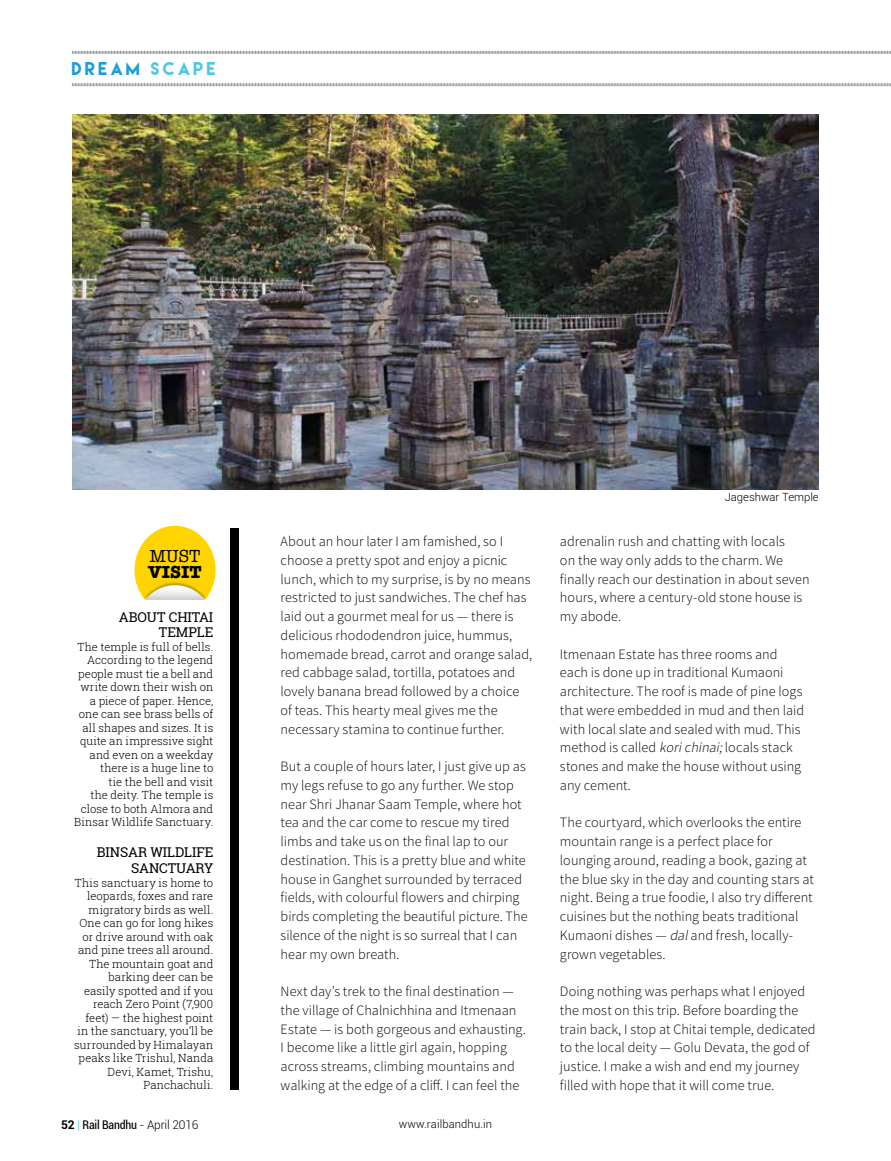
<style>
.page{position:relative;width:891px;height:1161px;background:#fff}
.page>*{position:absolute;margin:0;border:0;box-sizing:border-box;transform-origin:0 0}
.t1{font:700 18px "American Typewriter";color:#000}
.t2{font:18px "American Typewriter";color:#000}
.t3{font:16.5px "Lemon Milk";letter-spacing:.2em;color:#1a9fda}
.t4{font:300 14.25px/18.8px "Source Sans Pro";letter-spacing:.005em;color:#000}
.t5{font:13.5px/15px "Roboto Slab";letter-spacing:-.005em;color:#000;text-align:right}
.t6{font:condensed 12px "Roboto";letter-spacing:-.015em;color:#000}
.t7{font:300 11.25px/13.5px "Roboto Slab";letter-spacing:.01em;color:#000;text-align:right}
.t8{font:300 11.25px "Roboto";color:#000}
.s1{color:#50c7e0}
.s2{font-weight:700;font-stretch:normal}
.s3{font-weight:300;font-stretch:normal;color:#50c7e0}
.s4{font-weight:300;font-stretch:normal}
.s5{font-style:italic}
</style>
<div class="page">
<img style="left:72px;top:115px;width:747px;height:375px">
<div style="left:230px;top:528px;width:8px;height:562px;background:#000"></div>
<svg style="left:135px;top:526px;width:81px;height:74px"></svg>
<svg style="left:72px;top:83px;width:818px;height:4px;background:#c8c9ca"></svg>
<svg style="left:72px;top:51px;width:818px;height:3px;background:#b8b9bb"></svg>
<p class="t3" style="left:72px;top:60px;width:146px">DREAM <span class="s1">SCAPE</span></p>
<p class="t2" style="left:149px;top:542px;width:53px">MUST</p>
<p class="t1" style="left:148px;top:556px;width:55px">visit</p>
<p class="t5" style="left:119px;top:610px;width:96px">ABOUT CHITAI<br>TEMPLE</p>
<p class="t7" style="left:74px;top:640px;width:141px">The temple is full of bells.<br>According to the legend people must tie a bell and write down their wish on a piece of paper. Hence, one can see brass bells of all shapes and sizes. It is quite an impressive sight and even on a weekday there is a huge line to<br>tie the bell and visit<br>the deity. The temple is close to both Almora and<br>Binsar Wildlife Sanctuary.</p>
<p class="t5" style="left:97px;top:844px;width:118px;line-height:16.2px">BINSAR WILDLIFE<br>SANCTUARY</p>
<p class="t7" style="left:74px;top:876px;width:141px">This sanctuary is home to leopards, foxes and rare migratory birds as well.<br>One can go for long hikes or drive around with oak and pine trees all around.<br>The mountain goat and barking deer can be<br>easily spotted and if you reach Zero Point (7,900 feet) — the highest point in the sanctuary, you’ll be surrounded by Himalayan peaks like Trishul, Nanda<br>Devi, Kamet, Trishu,<br>Panchachuli.</p>
<p class="t4" style="left:281px;top:532px;width:253px">About an hour later I am famished, so I choose a pretty spot and enjoy a picnic lunch, which to my surprise, is by no means restricted to just sandwiches. The chef has laid out a gourmet meal for us — there is delicious rhododendron juice, hummus, homemade bread, carrot and orange salad, red cabbage salad, tortilla, potatoes and lovely banana bread followed by a choice of teas. This hearty meal gives me the necessary stamina to continue further.</p>
<p class="t4" style="left:281px;top:757px;width:248px">But a couple of hours later, I just give up as my legs refuse to go any further. We stop near Shri Jhanar Saam Temple, where hot tea and the car come to rescue my tired limbs and take us on the final lap to our destination. This is a pretty blue and white house in Ganghet surrounded by terraced fields, with colourful flowers and chirping birds completing the beautiful picture. The silence of the night is so surreal that I can hear my own breath.</p>
<p class="t4" style="left:281px;top:982px;width:247px">Next day’s trek to the final destination — the village of Chalnichhina and Itmenaan Estate — is both gorgeous and exhausting.<br>I become like a little girl again, hopping across streams, climbing mountains and walking at the edge of a cliff. I can feel the</p>
<p class="t6" style="left:61px;top:1116px;width:139px"><span class="s2">52</span> <span class="s3">|</span> Rail Bandhu <span class="s4">- April 2016</span></p>
<p class="t8" style="left:399px;top:1116px;width:95px">www.railbandhu.in</p>
<p class="t8" style="left:725px;top:489px;width:95px">Jageshwar Temple</p>
<p class="t4" style="left:560px;top:532px;width:251px">adrenalin rush and chatting with locals<br>on the way only adds to the charm. We finally reach our destination in about seven hours, where a century-old stone house is my abode.</p>
<p class="t4" style="left:560px;top:645px;width:246px">Itmenaan Estate has three rooms and each is done up in traditional Kumaoni architecture. The roof is made of pine logs that were embedded in mud and then laid with local slate and sealed with mud. This method is called <span class="s5">korichinai;</span>locals stack stones and make the house without using any cement.</p>
<p class="t4" style="left:560px;top:813px;width:256px">The courtyard, which overlooks the entire mountain range is a perfect place for lounging around, reading a book, gazing at the blue sky in the day and counting stars at night. Being a true foodie, I also try different cuisines but the nothing beats traditional Kumaoni dishes — <span class="s5">dal</span>and fresh, locally&shy;grown vegetables.</p>
<p class="t4" style="left:560px;top:982px;width:257px">Doing nothing was perhaps what I enjoyed the most on this trip. Before boarding the train back, I stop at Chitai temple, dedicated to the local deity — Golu Devata, the god of justice. I make a wish and end my journey filled with hope that it will come true.</p>
</div>
